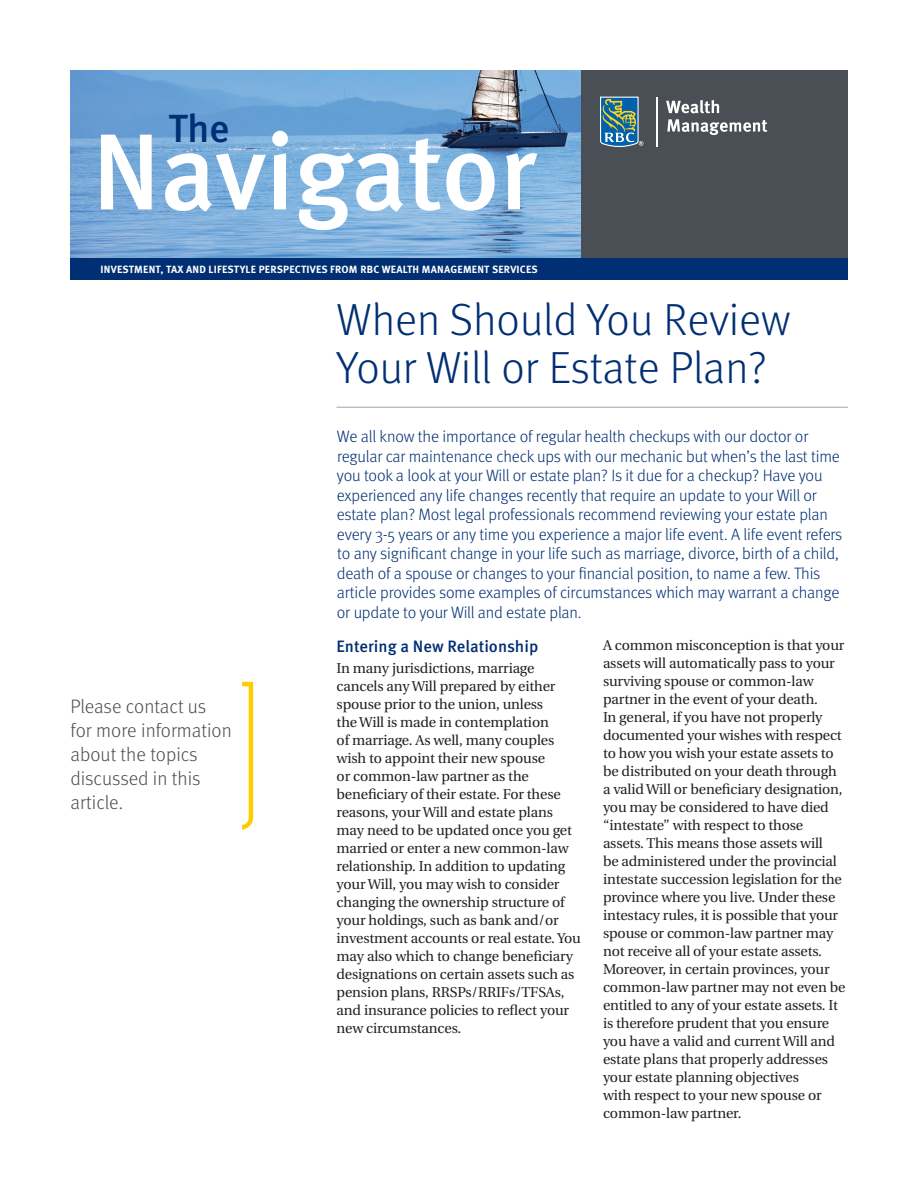
<style>
.page{position:relative;width:918px;height:1188px;background:#fff}
.page>*{position:absolute;margin:0;border:0;box-sizing:border-box;transform-origin:0 0}
.t1{font:500 108px "Meta OT";letter-spacing:-.015em;color:#fff}
._1-Main_Title{font:300 45px/48px "Meta OT";color:#002f73}
.t2{font:500 39.3px "Meta OT";color:#002f73}
._8-Callout_Page_1{font:300 19.5px/24px "Meta OT";color:#4a4f55}
._3-Intro_Text{font:300 16.5px/19.5px "Meta OT";letter-spacing:-.01em;color:#002f73}
._4-Text_Headline{font:500 16.5px "Meta OT";color:#002f73}
._5-Body_Copy{font:14.25px/18px "Utopia";letter-spacing:-.01em;color:#231f20}
.t3{font:700 10.5px "Meta OT";letter-spacing:.02em;color:#fff}
</style>
<div class="page">
<img style="left:70px;top:70px;width:511px;height:188px">
<div style="left:581px;top:70px;width:267px;height:209px;background:#4a4f55"></div>
<div style="left:70px;top:258px;width:778px;height:22px;background:#002f73"></div>
<svg style="left:600px;top:97px;width:43px;height:50px;background:#548695"></svg>
<hr style="left:657px;top:97px;width:1px;height:49px;background:#fff">
<svg style="left:666px;top:100px;width:53px;height:13px"></svg>
<svg style="left:667px;top:119px;width:100px;height:16px"></svg>
<hr style="left:337px;top:407px;width:511px;height:1px;background:#a1a2a6">
<svg style="left:242px;top:682px;width:11px;height:148px"></svg>
<h3 class="t2" style="left:168px;top:104px;width:63px">The</h3>
<h1 class="t1" style="left:92px;top:105px;width:446px">Navigator</h1>
<p class="t3" style="left:101px;top:263px;width:439px">INVESTMENT, TAX AND LIFESTYLE PERSPECTIVES FROM RBC WEALTH MANAGEMENT SERVICES</p>
<p class="_1-Main_Title" style="left:337px;top:296px;width:455px">When Should You Review<br>Your Will or Estate Plan?</p>
<p class="_8-Callout_Page_1" style="left:70px;top:695px;width:163px">Please contact us for more information about the topics discussed in this article.</p>
<p class="_3-Intro_Text" style="left:337px;top:427px;width:507px">We all know the importance of regular health checkups with our doctor or regular car maintenance check ups with our mechanic but when’s the last time you took a look at your Will or estate plan? Is it due for a checkup? Have you experienced any life changes recently that require an update to your Will or estate plan? Most legal professionals recommend reviewing your estate plan every 3-5 years or any time you experience a major life event. A life event refers to any significant change in your life such as marriage, divorce, birth of a child, death of a spouse or changes to your financial position, to name a few. This article provides some examples of circumstances which may warrant a change or update to your Will and estate plan.</p>
<p class="_4-Text_Headline" style="left:337px;top:636px;width:203px">Entering a New Relationship</p>
<p class="_5-Body_Copy" style="left:337px;top:660px;width:246px">In many jurisdictions, marriage cancels any Will prepared by either spouse prior to the union, unless<br>the Will is made in contemplation<br>of marriage. As well, many couples wish to appoint their new spouse<br>or common-law partner as the beneficiary of their estate. For these reasons, your Will and estate plans may need to be updated once you get married or enter a new common-law relationship. In addition to updating your Will, you may wish to consider changing the ownership structure of your holdings, such as bank and/or investment accounts or real estate. You may also which to change beneficiary designations on certain assets such as pension plans, RRSPs/RRIFs/TFSAs, and insurance policies to reflect your new circumstances.</p>
<p class="_5-Body_Copy" style="left:603px;top:637px;width:244px">A common misconception is that your assets will automatically pass to your surviving spouse or common-law partner in the event of your death.<br>In general, if you have not properly documented your wishes with respect to how you wish your estate assets to be distributed on your death through a valid Will or beneficiary designation, you may be considered to have died “intestate” with respect to those assets. This means those assets will<br>be administered under the provincial intestate succession legislation for the province where you live. Under these intestacy rules, it is possible that your spouse or common-law partner may not receive all of your estate assets.<br>Moreover, in certain provinces, your common-law partner may not even be entitled to any of your estate assets. It is therefore prudent that you ensure you have a valid and current Will and estate plans that properly addresses your estate planning objectives<br>with respect to your new spouse or common-law partner.</p>
</div>
